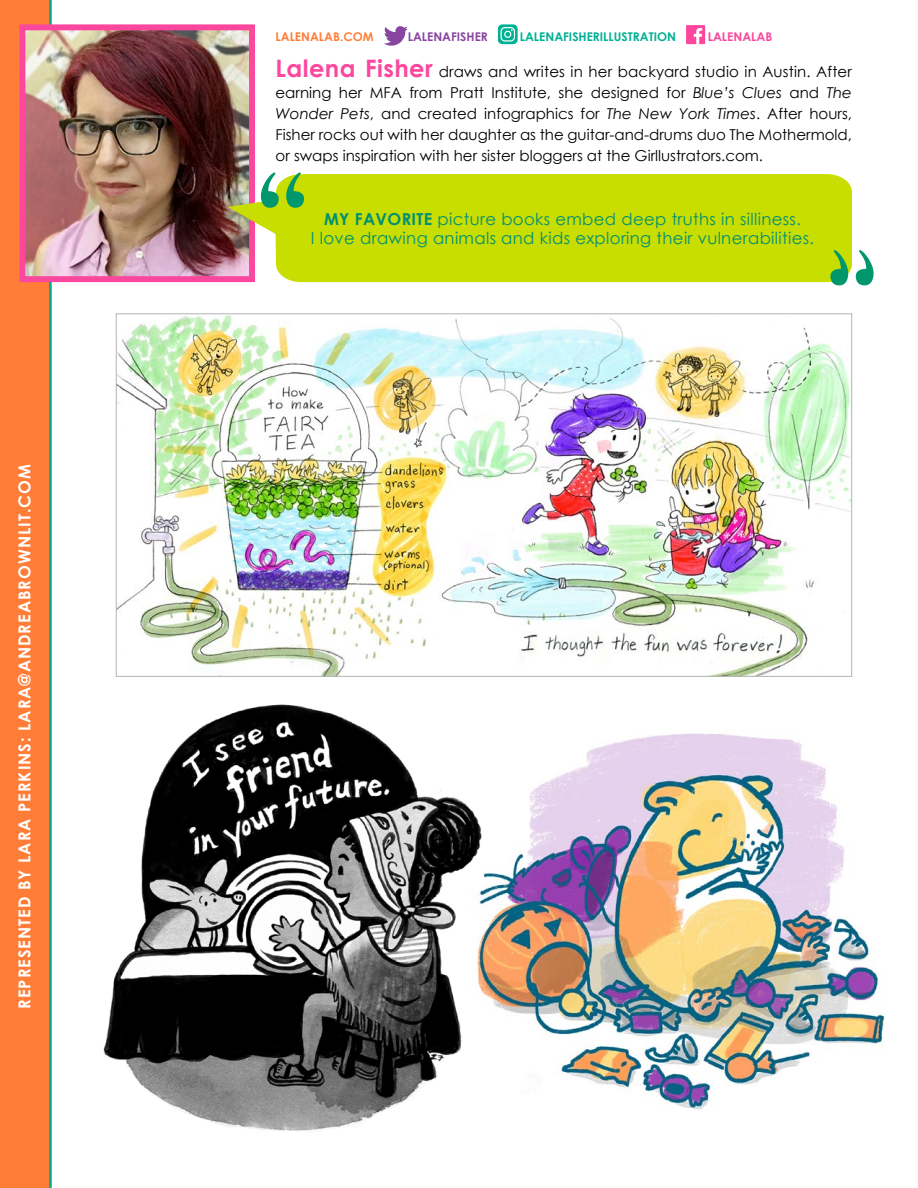
<style>
.page{position:relative;width:918px;height:1188px;background:#fff}
.page>*{position:absolute;margin:0;border:0;box-sizing:border-box;transform-origin:0 0}
.t1{font:16.5px/19.5px "Century Gothic";letter-spacing:.02em;color:#009074;text-align:center}
.t2{font:700 16.5px "Century Gothic";letter-spacing:.06em;color:#fff}
.t3{font:15px/21px "Century Gothic";color:#000;text-align:justify}
.t4{font:700 12px "Century Gothic";color:#00b094}
.t5{font:700 12px "Century Gothic";color:#ff7d37}
.t6{font:700 12px "Century Gothic";color:#8946a1}
.t7{font:700 12px "Century Gothic";color:#fc479e}
.s1{font-weight:700;font-size:24px;color:#fc479e}
.s2{font-style:italic}
.s3{font-weight:700}
</style>
<div class="page">
<hr style="left:49px;top:0;width:3px;height:1188px;background:#00b094">
<div style="left:0;top:0;width:49px;height:1188px;background:#ff7d37"></div>
<img style="left:484px;top:733px;width:401px;height:377px">
<svg style="left:384px;top:26px;width:24px;height:20px"></svg>
<svg style="left:498px;top:24px;width:20px;height:20px"></svg>
<div style="left:686px;top:25px;width:19px;height:19px;background:#fc479e"></div>
<svg style="left:694px;top:28px;width:8px;height:16px"></svg>
<img style="left:27px;top:31px;width:221px;height:244px">
<div style="left:20px;top:24px;width:235px;height:258px;border:6px solid #fc479e"></div>
<svg style="left:228px;top:174px;width:624px;height:108px;background:#c8d80b"></svg>
<svg style="left:830px;top:250px;width:44px;height:35px"></svg>
<svg style="left:261px;top:173px;width:43px;height:35px"></svg>
<img style="left:118px;top:316px;width:732px;height:359px">
<img style="left:103px;top:704px;width:381px;height:427px">
<p class="t2" style="left:14px;top:1009px;width:546px;rotate:-90deg">REPRESENTED BY LARA PERKINS: LARA@ANDREABROWNLIT.COM</p>
<p class="t5" style="left:276px;top:29px;width:100px">LALENALAB.COM</p>
<p class="t6" style="left:408px;top:29px;width:82px">LALENAFISHER</p>
<p class="t4" style="left:520px;top:29px;width:158px">LALENAFISHERILLUSTRATION</p>
<p class="t7" style="left:708px;top:29px;width:66px">LALENALAB</p>
<p class="t3" style="left:276px;top:60px;width:578px"><span class="s1">Lalena Fisher</span> draws and writes in her backyard studio in Austin. After earning her MFA from Pratt Institute, she designed for <span class="s2">Blue’s Clues</span> and <span class="s2">The Wonder Pets</span>, and created infographics for <span class="s2">The New York Times</span>. After hours, Fisher rocks out with her daughter as the guitar-and-drums duo The Mothermold, or swaps inspiration with her sister bloggers at the Girllustrators.com.</p>
<p class="t1" style="left:311px;top:209px;width:505px"><span class="s3">MY FAVORITE</span> picture books embed deep truths in silliness.<br>I love drawing animals and kids exploring their vulnerabilities.</p>
</div>
